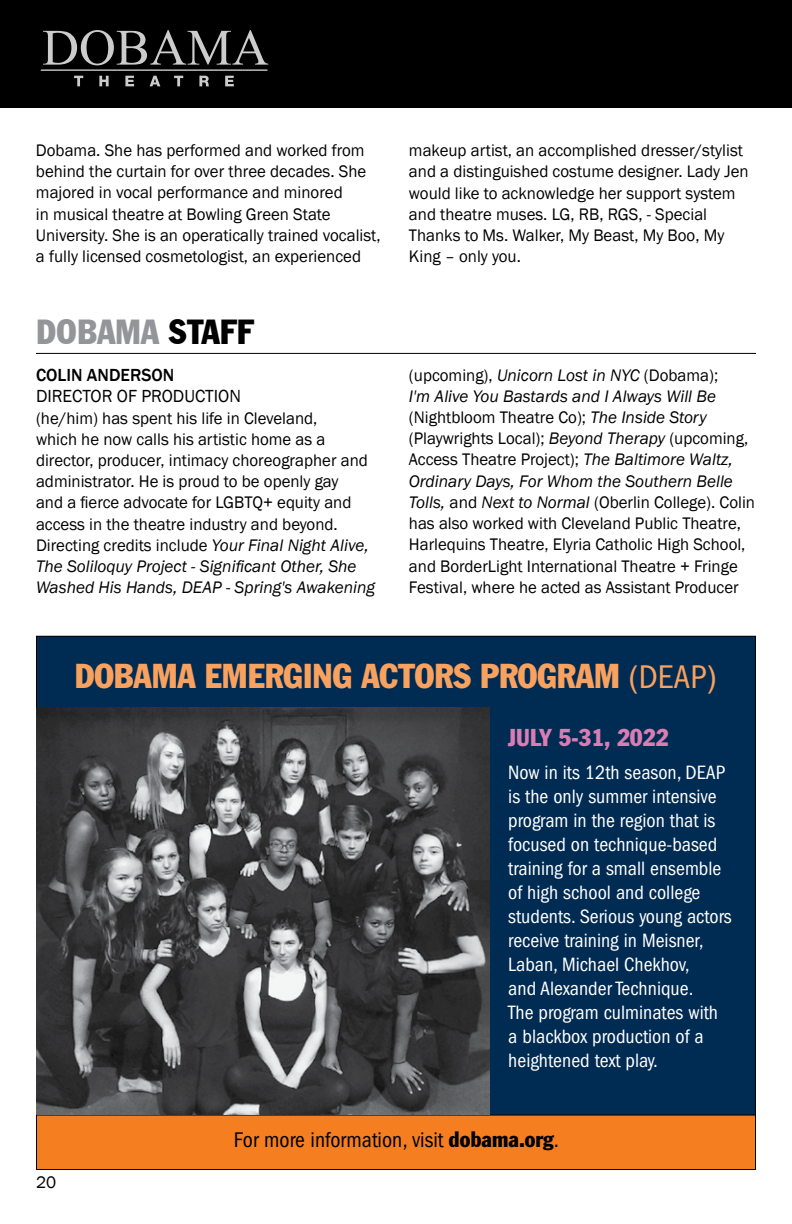
<style>
.page{position:relative;width:792px;height:1224px;background:#fff}
.page>*{position:absolute;margin:0;border:0;box-sizing:border-box;transform-origin:0 0}
.t1{font:condensed 34px "Franklin Gothic";color:#f9a15e}
.t2{font:condensed 34px "Franklin Gothic BT";color:#939598}
.t3{font:condensed 24px "Franklin Gothic";color:#d97db3}
.t4{font:condensed 22px "Franklin Gothic";color:#000}
.t5{font:condensed 20px/24px "Franklin Gothic";color:#fff}
.t6{font:18px "Franklin Gothic";color:#000}
.t7{font:500 18px "Franklin Gothic";color:#000}
.t8{font:17.2px/21.2px "Franklin Gothic";color:#000}
.s1{color:#000}
.s2{font-style:italic}
.s3{font-style:inherit}
</style>
<div class="page">
<div style="left:0;top:0;width:792px;height:108px;background:#000"></div>
<svg style="left:43px;top:30px;width:225px;height:35px"></svg>
<svg style="left:74px;top:76px;width:9px;height:10px"></svg>
<svg style="left:99px;top:76px;width:10px;height:10px"></svg>
<svg style="left:125px;top:76px;width:9px;height:10px"></svg>
<svg style="left:150px;top:76px;width:10px;height:10px"></svg>
<svg style="left:174px;top:76px;width:9px;height:10px"></svg>
<svg style="left:199px;top:76px;width:10px;height:10px"></svg>
<svg style="left:225px;top:76px;width:9px;height:10px"></svg>
<hr style="left:41px;top:69px;width:226px;height:2px;background:#fff">
<hr style="left:36px;top:353px;width:720px;height:1px;background:#000">
<div style="left:36px;top:636px;width:720px;height:534px;background:#002b53"></div>
<div style="left:36px;top:1115px;width:720px;height:55px;background:#f57e20"></div>
<div style="left:36px;top:1115px;width:720px;height:55px;border:1px solid #000"></div>
<img style="left:36px;top:707px;width:454px;height:408px">
<p class="t8" style="left:36px;top:140px;width:346px">Dobama. She has performed and worked from behind the curtain for over three decades. She majored in vocal performance and minored<br>in musical theatre at Bowling Green State University. She is an operatically trained vocalist, a fully licensed cosmetologist, an experienced</p>
<p class="t8" style="left:409px;top:140px;width:341px">makeup artist, an accomplished dresser/stylist and a distinguished costume designer. Lady Jen would like to acknowledge her support system and theatre muses. LG, RB, RGS, - Special Thanks to Ms. Walker, My Beast, My Boo, My King – only you.</p>
<h1 class="t2" style="left:36px;top:310px;width:219px">DOBAMA <span class="s1">STAFF</span></h1>
<p class="t7" style="left:36px;top:364px;width:140px">COLIN ANDERSON</p>
<p class="t6" style="left:36px;top:385px;width:206px">DIRECTOR OF PRODUCTION</p>
<p class="t8" style="left:36px;top:408px;width:341px">(he/him) has spent his life in Cleveland,<br>which he now calls his artistic home as a director, producer, intimacy choreographer and administrator. He is proud to be openly gay<br>and a fierce advocate for LGBTQ+ equity and access in the theatre industry and beyond.<br>Directing credits include <span class="s2">Your Final Night Alive, The Soliloquy Project - Significant Other, She Washed His Hands, DEAP - Spring's Awakening</span></p>
<p class="t8" style="left:409px;top:365px;width:348px">(upcoming), <span class="s2">Unicorn Lost in NYC</span> (Dobama);<br><span class="s2">I'm Alive You Bastards and I Always Will Be </span>(Nightbloom Theatre Co); <span class="s2">The Inside Story </span>(Playwrights Local); <span class="s2">Beyond Therapy</span> (upcoming, Access Theatre Project); <span class="s2">The Baltimore Waltz, Ordinary Days, For Whom the Southern Belle Tolls,</span> and <span class="s2">Next to Normal</span> (Oberlin College). Colin has also worked with Cleveland Public Theatre, Harlequins Theatre, Elyria Catholic High School, and BorderLight International Theatre + Fringe Festival, where he acted as Assistant Producer</p>
<h1 class="t1" style="left:75px;top:655px;width:644px">DOBAMA EMERGING ACTORS PROGRAM <span class="s3">(DEAP)</span></h1>
<h2 class="t3" style="left:508px;top:723px;width:162px">JULY 5-31, 2022</h2>
<p class="t5" style="left:508px;top:760px;width:225px">Now in its 12th season, DEAP is the only summer intensive program in the region that is focused on technique-based training for a small ensemble of high school and college students. Serious young actors receive training in Meisner,<br>Laban, Michael Chekhov,<br>and Alexander Technique.<br>The program culminates with a blackbox production of a heightened text play.</p>
<p class="t8" style="left:36px;top:1172px;width:22px">20</p>
<p class="t4" style="left:234px;top:1128px;width:327px">For more information, visit <span class="s3">dobama.org</span>.</p>
</div>
